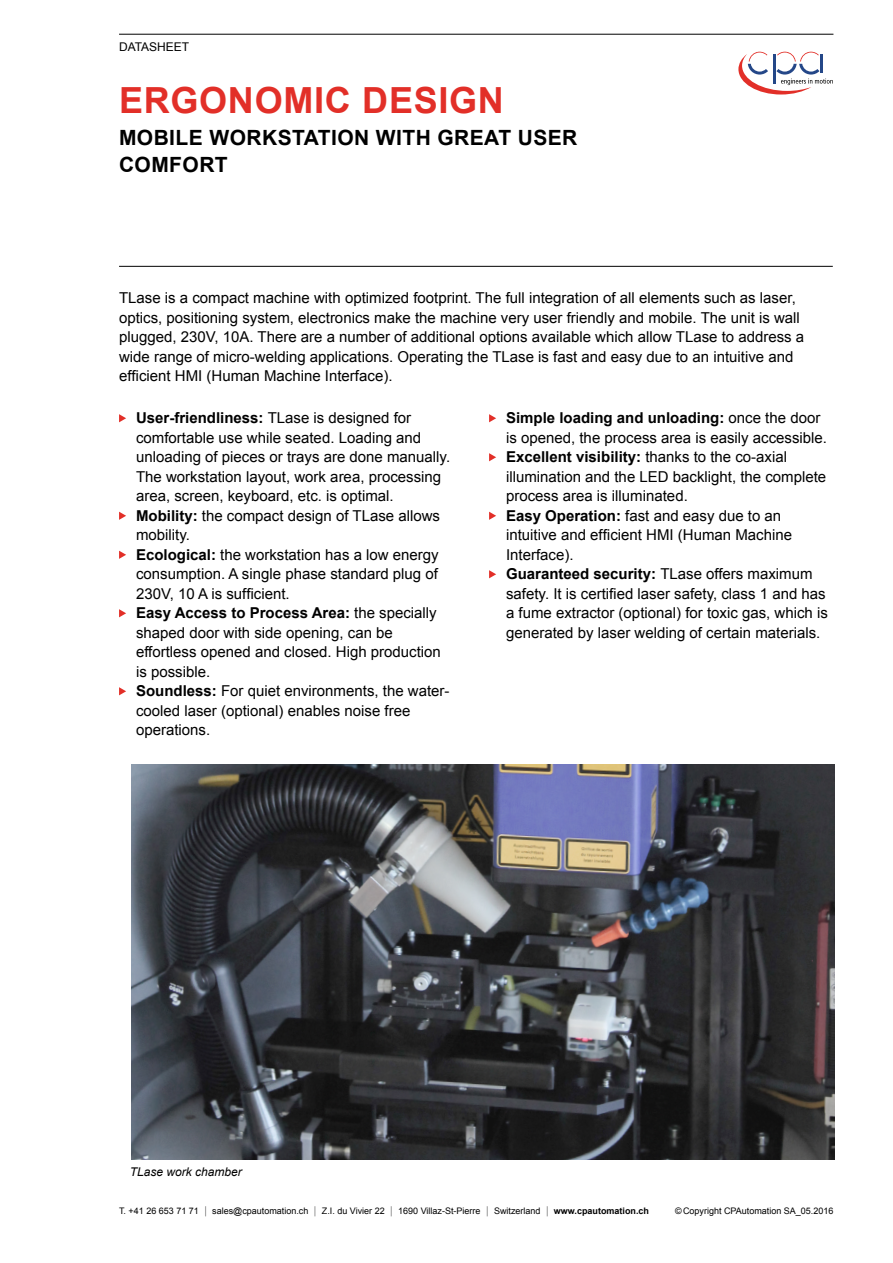
<style>
.page{position:relative;width:893px;height:1263px;background:#fff}
.page>*{position:absolute;margin:0;border:0;box-sizing:border-box;transform-origin:0 0}
.Titre_2_rouge{font:700 36px "Arial";letter-spacing:.02em;color:#e22f28}
.Titre_2_noir{font:700 21px/27px "Arial";letter-spacing:.02em;color:#000}
.Texte_puces_1{font:15px/19.5px "Arial";color:#000}
.t1{font:italic 12px "Arial";color:#000}
.t2{font:12px "Arial";color:#000}
.t3{font:9px "Arial";color:#000}
.s1{font-weight:700}
.s2{font-size:10.8px}
</style>
<div class="page">
<hr style="left:119px;top:266px;width:714px;height:1px;background:#000">
<svg style="left:119px;top:414px;width:7px;height:8px"></svg>
<svg style="left:119px;top:512px;width:7px;height:8px"></svg>
<svg style="left:119px;top:551px;width:7px;height:8px"></svg>
<svg style="left:119px;top:609px;width:7px;height:8px"></svg>
<svg style="left:119px;top:687px;width:7px;height:8px"></svg>
<svg style="left:489px;top:414px;width:7px;height:8px"></svg>
<svg style="left:489px;top:453px;width:7px;height:8px"></svg>
<svg style="left:489px;top:512px;width:7px;height:8px"></svg>
<svg style="left:489px;top:570px;width:7px;height:8px"></svg>
<img style="left:132px;top:764px;width:702px;height:396px">
<hr style="left:119px;top:34px;width:714px;height:1px;background:#000">
<svg style="left:738px;top:52px;width:95px;height:43px"></svg>
<hr style="left:773px;top:54px;width:3px;height:29px;background:#244788">
<p class="t2" style="left:119px;top:39px;width:72px">DATASHEET</p>
<p class="Titre_2_rouge" style="left:119px;top:77px;width:386px">ERGONOMIC DESIGN</p>
<p class="Titre_2_noir" style="left:119px;top:124px;width:460px">MOBILE WORKSTATION WITH GREAT USER<br>COMFORT</p>
<p class="Texte_puces_1" style="left:119px;top:288px;width:687px">TLase is a compact machine with optimized footprint. The full integration of all elements such as laser, optics, positioning system, electronics make the machine very user friendly and mobile. The unit is wall plugged, 230V, 10A. There are a number of additional options available which allow TLase to address a wide range of micro-welding applications. Operating the TLase is fast and easy due to an intuitive and efficient HMI (Human Machine Interface).</p>
<p class="Texte_puces_1" style="left:136px;top:409px;width:316px"><span class="s1">User-friendliness:</span> TLase is designed for comfortable use while seated. Loading and unloading of pieces or trays are done manually.<br>The workstation layout, work area, processing area, screen, keyboard, etc. is optimal.</p>
<p class="Texte_puces_1" style="left:136px;top:506px;width:305px"><span class="s1">Mobility:</span> the compact design of TLase allows mobility.</p>
<p class="Texte_puces_1" style="left:136px;top:545px;width:304px;text-align:justify"><span class="s1">Ecological:</span> the workstation has a low energy consumption. A single phase standard plug of 230V, 10 A is sufficient.</p>
<p class="Texte_puces_1" style="left:136px;top:604px;width:306px"><span class="s1">Easy Access to Process Area:</span> the specially shaped door with side opening, can be effortless opened and closed. High production is possible.</p>
<p class="Texte_puces_1" style="left:136px;top:682px;width:315px"><span class="s1">Soundless:</span> For quiet environments, the water&shy;cooled laser (optional) enables noise free operations.</p>
<p class="Texte_puces_1" style="left:506px;top:409px;width:322px"><span class="s1">Simple loading and unloading:</span> once the door is opened, the process area is easily accessible.</p>
<p class="Texte_puces_1" style="left:506px;top:448px;width:322px"><span class="s1">Excellent visibility:</span> thanks to the co-axial illumination and the LED backlight, the complete process area is illuminated.</p>
<p class="Texte_puces_1" style="left:506px;top:506px;width:287px"><span class="s1">Easy Operation:</span> fast and easy due to an intuitive and efficient HMI (Human Machine<br>Interface).</p>
<p class="Texte_puces_1" style="left:506px;top:565px;width:323px"><span class="s1">Guaranteed security:</span> TLase offers maximum safety. It is certified laser safety, class 1 and has a fume extractor (optional) for toxic gas, which is generated by laser welding of certain materials.</p>
<p class="t1" style="left:130px;top:1164px;width:114px">TLase work chamber</p>
<p class="t3" style="left:119px;top:1205px;width:532px">T. +41 26 653 71 71 <span class="s2">|</span> sales@cpautomation.ch <span class="s2">|</span> Z.I. du Vivier 22 <span class="s2">|</span> 1690 Villaz-St-Pierre <span class="s2">|</span> Switzerland <span class="s2">|</span> <span class="s1">www.cpautomation.ch</span></p>
<p class="t3" style="left:675px;top:1205px;width:160px">©Copyright CPAutomation SA_05.2016</p>
</div>
